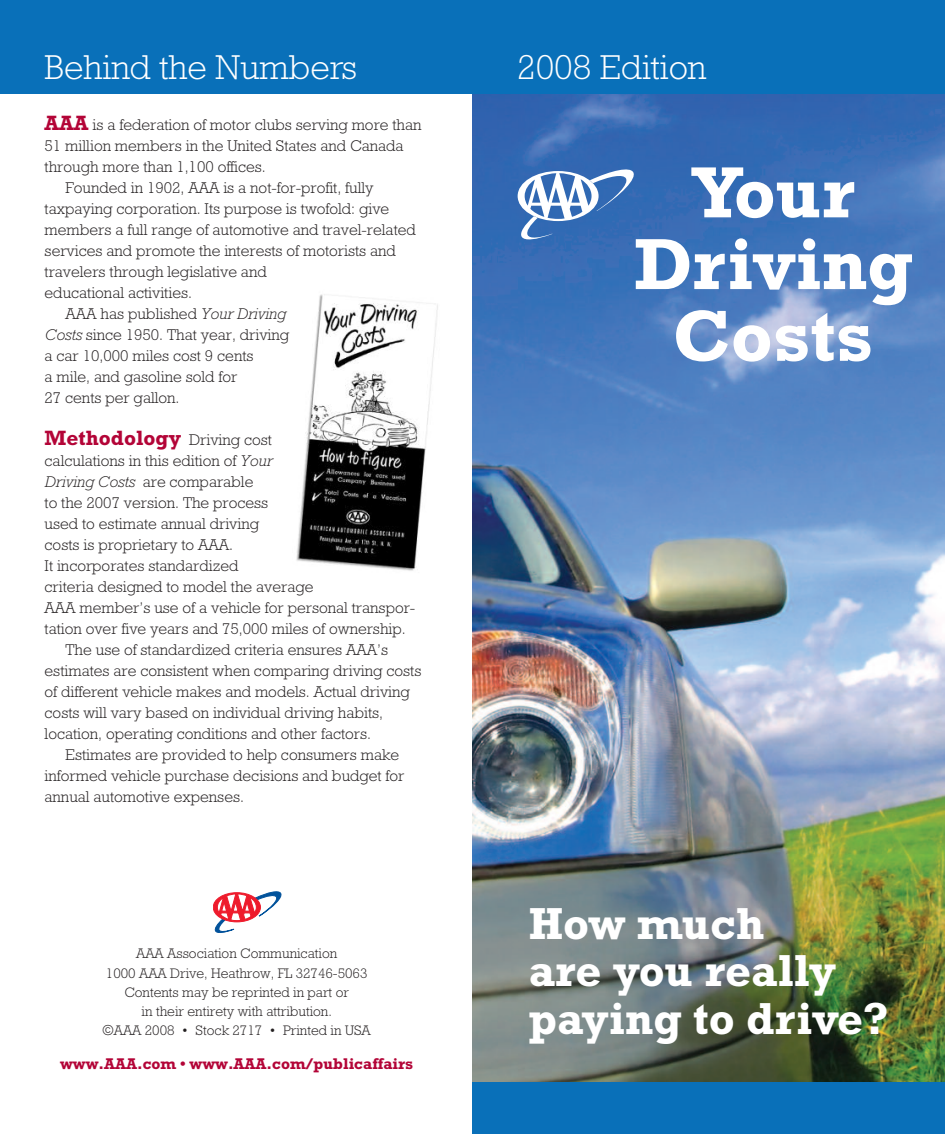
<style>
.page{position:relative;width:945px;height:1134px;background:#fff}
.page>*{position:absolute;margin:0;border:0;box-sizing:border-box;transform-origin:0 0}
.t1{font:700 73.5px/71.8px "Rockwell";color:#fff;text-align:center}
.t2{font:700 45.5px/47.2px "Rockwell";color:#fff}
.t3{font:300 35px "Rockwell";color:#fff}
.t4{font:700 21px "Rockwell";color:#b30437}
.t5{font:300 15.75px "Rockwell";color:#231f20}
.t6{font:700 15.75px "Rockwell";color:#b30437}
.t7{font:300 14px/19.2px "Rockwell";color:#231f20;text-align:center}
.s1{font-weight:700;font-size:21px;color:#b30437}
.s2{font-style:italic}
.s3{font-weight:300;font-size:15.75px;color:#231f20}
</style>
<div class="page">
<img style="left:296px;top:294px;width:142px;height:277px">
<img style="left:472px;top:94px;width:473px;height:988px">
<div style="left:0;top:0;width:945px;height:94px;background:#0970b9"></div>
<svg style="left:213px;top:892px;width:68px;height:41px"></svg>
<svg style="left:518px;top:166px;width:119px;height:75px"></svg>
<div style="left:472px;top:1082px;width:473px;height:52px;background:#0970b9"></div>
<h3 class="t3" style="left:45px;top:55px;width:314px">Behind the Numbers</h3>
<p class="t5" style="left:45px;top:119px;width:378px"><span class="s1">AAA</span> is a federation of motor clubs serving more than</p>
<p class="t5" style="left:45px;top:140px;width:361px">51 million members in the United States and Canada</p>
<p class="t5" style="left:45px;top:161px;width:223px">through more than 1,100 offices.</p>
<p class="t5" style="left:66px;top:182px;width:310px">Founded in 1902, AAA is a not-for-profit, fully</p>
<p class="t5" style="left:45px;top:203px;width:346px">taxpaying corporation. Its purpose is twofold: give</p>
<p class="t5" style="left:45px;top:224px;width:373px">members a full range of automotive and travel-related</p>
<p class="t5" style="left:45px;top:245px;width:353px">services and promote the interests of motorists and</p>
<p class="t5" style="left:45px;top:266px;width:224px">travelers through legislative and</p>
<p class="t5" style="left:45px;top:287px;width:149px">educational activities.</p>
<p class="t5" style="left:66px;top:308px;width:222px">AAA has published <span class="s2">Your Driving</span></p>
<p class="t5" style="left:45px;top:329px;width:246px"><span class="s2">Costs</span> since 1950. That year, driving</p>
<p class="t5" style="left:45px;top:350px;width:210px">a car 10,000 miles cost 9 cents</p>
<p class="t5" style="left:45px;top:371px;width:194px">a mile, and gasoline sold for</p>
<p class="t5" style="left:45px;top:392px;width:136px">27 cents per gallon.</p>
<h3 class="t4" style="left:45px;top:430px;width:229px">Methodology <span class="s3">Driving cost</span></h3>
<p class="t5" style="left:45px;top:455px;width:229px">calculations in this edition of <span class="s2">Your</span></p>
<p class="t5" style="left:45px;top:476px;width:210px"><span class="s2">Driving Costs</span> are comparable</p>
<p class="t5" style="left:45px;top:497px;width:225px">to the 2007 version. The process</p>
<p class="t5" style="left:45px;top:518px;width:216px">used to estimate annual driving</p>
<p class="t5" style="left:45px;top:539px;width:190px">costs is proprietary to AAA.</p>
<p class="t5" style="left:45px;top:560px;width:195px">It incorporates standardized</p>
<p class="t5" style="left:45px;top:581px;width:270px">criteria designed to model the average</p>
<p class="t5" style="left:45px;top:602px;width:372px">AAA member’s use of a vehicle for personal transpor-</p>
<p class="t5" style="left:45px;top:623px;width:363px">tation over five years and 75,000 miles of ownership.</p>
<p class="t5" style="left:66px;top:644px;width:324px">The use of standardized criteria ensures AAA’s</p>
<p class="t5" style="left:45px;top:665px;width:378px">estimates are consistent when comparing driving costs</p>
<p class="t5" style="left:45px;top:686px;width:367px">of different vehicle makes and models. Actual driving</p>
<p class="t5" style="left:45px;top:707px;width:340px">costs will vary based on individual driving habits,</p>
<p class="t5" style="left:45px;top:728px;width:328px">location, operating conditions and other factors.</p>
<p class="t5" style="left:66px;top:749px;width:335px">Estimates are provided to help consumers make</p>
<p class="t5" style="left:45px;top:770px;width:361px">informed vehicle purchase decisions and budget for</p>
<p class="t5" style="left:45px;top:791px;width:201px">annual automotive expenses.</p>
<p class="t7" style="left:103px;top:945px;width:270px">AAA Association Communication<br>1000 AAA Drive, Heathrow, FL 32746-5063<br>Contents may be reprinted in part or<br>in their entirety with attribution.<br>©AAA 2008 • Stock 2717 • Printed in USA</p>
<p class="t6" style="left:60px;top:1058px;width:355px">www.AAA.com • www.AAA.com/publicaffairs</p>
<h3 class="t3" style="left:517px;top:55px;width:191px">2008 Edition</h3>
<h1 class="t1" style="left:633px;top:164px;width:281px">Your<br>Driving<br>Costs</h1>
<h2 class="t2" style="left:529px;top:905px;width:362px">How much<br>are you really paying to drive?</h2>
</div>
